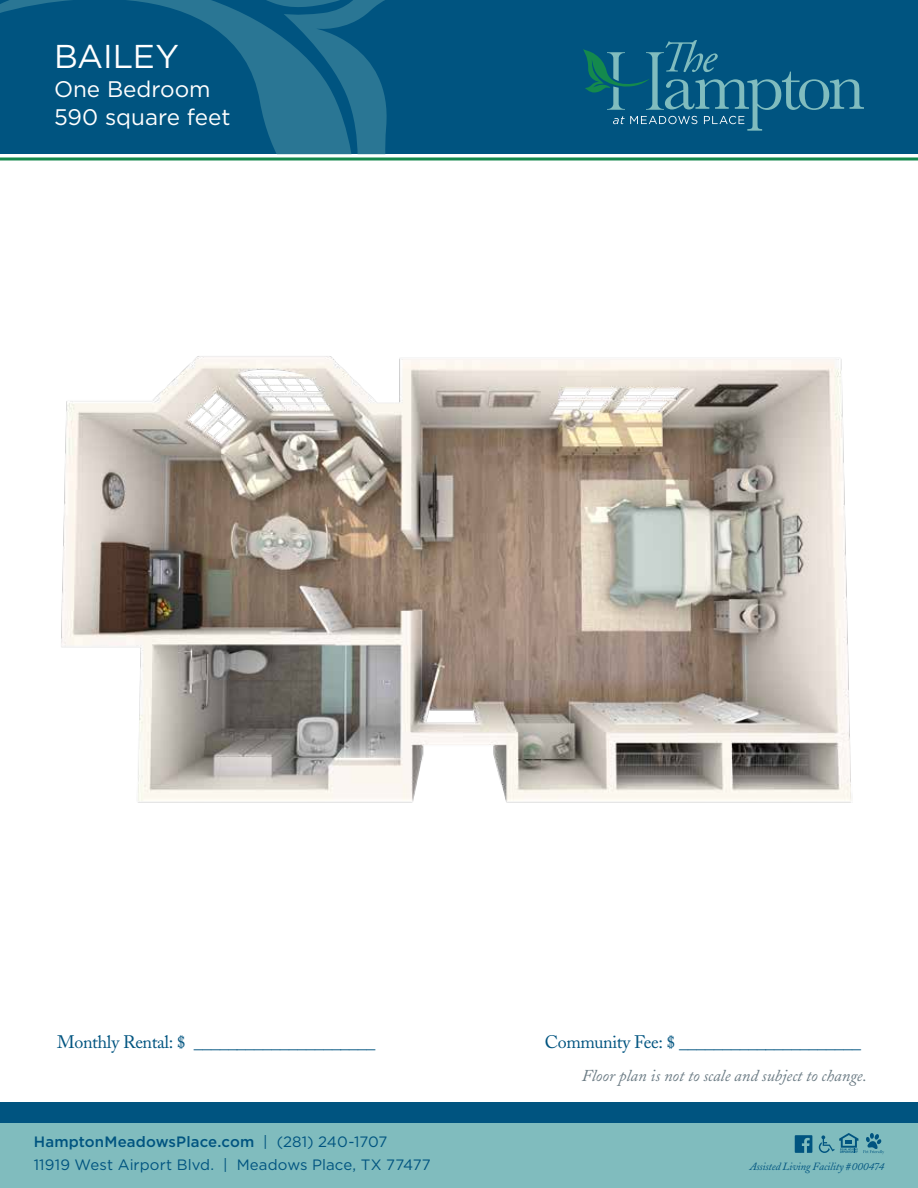
<style>
.page{position:relative;width:918px;height:1188px;background:#fff}
.page>*{position:absolute;margin:0;border:0;box-sizing:border-box;transform-origin:0 0}
.t1{font:33px "Gotham";letter-spacing:-.01em;color:#fff}
.t2{font:22.5px/28.5px "Gotham";color:#fff}
.t3{font:18px "Adobe Caslon";letter-spacing:-.02em;color:#005480}
.t4{font:italic 16.5px "Adobe Caslon";color:#6b7b84}
.t5{font:15px/22.5px "Gotham";letter-spacing:.01em;color:#005480}
.t6{font:italic 10.8px "Adobe Caslon";letter-spacing:-.015em;color:#005480}
.s1{font-weight:500}
</style>
<div class="page">
<div style="left:0;top:1120px;width:918px;height:68px;background:#80bcbe"></div>
<div style="left:0;top:1102px;width:918px;height:20px;background:#005480"></div>
<svg style="left:795px;top:1135px;width:17px;height:18px"></svg>
<svg style="left:819px;top:1133px;width:65px;height:21px"></svg>
<div style="left:0;top:0;width:918px;height:154px;background:#005480"></div>
<svg style="left:583px;top:40px;width:281px;height:91px"></svg>
<svg style="left:0;top:0;width:387px;height:155px"></svg>
<hr style="left:0;top:158px;width:918px;height:2px;background:#14894d">
<img style="left:61px;top:356px;width:790px;height:447px">
<h1 class="t1" style="left:54px;top:36px;width:127px">BAILEY</h1>
<h2 class="t2" style="left:54px;top:74px;width:178px">One Bedroom<br>590 square feet</h2>
<p class="t3" style="left:57px;top:1032px;width:320px">Monthly Rental: $ _____________________</p>
<p class="t3" style="left:545px;top:1032px;width:318px">Community Fee: $ _____________________</p>
<p class="t4" style="left:582px;top:1067px;width:287px">Floor plan is not to scale and subject to change.</p>
<p class="t5" style="left:34px;top:1130px;width:399px"><span class="s1">HamptonMeadowsPlace.com</span> | (281) 240-1707<br>11919 West Airport Blvd. | Meadows Place, TX 77477</p>
<p class="t6" style="left:750px;top:1160px;width:136px">Assisted Living Facility #000474</p>
</div>
